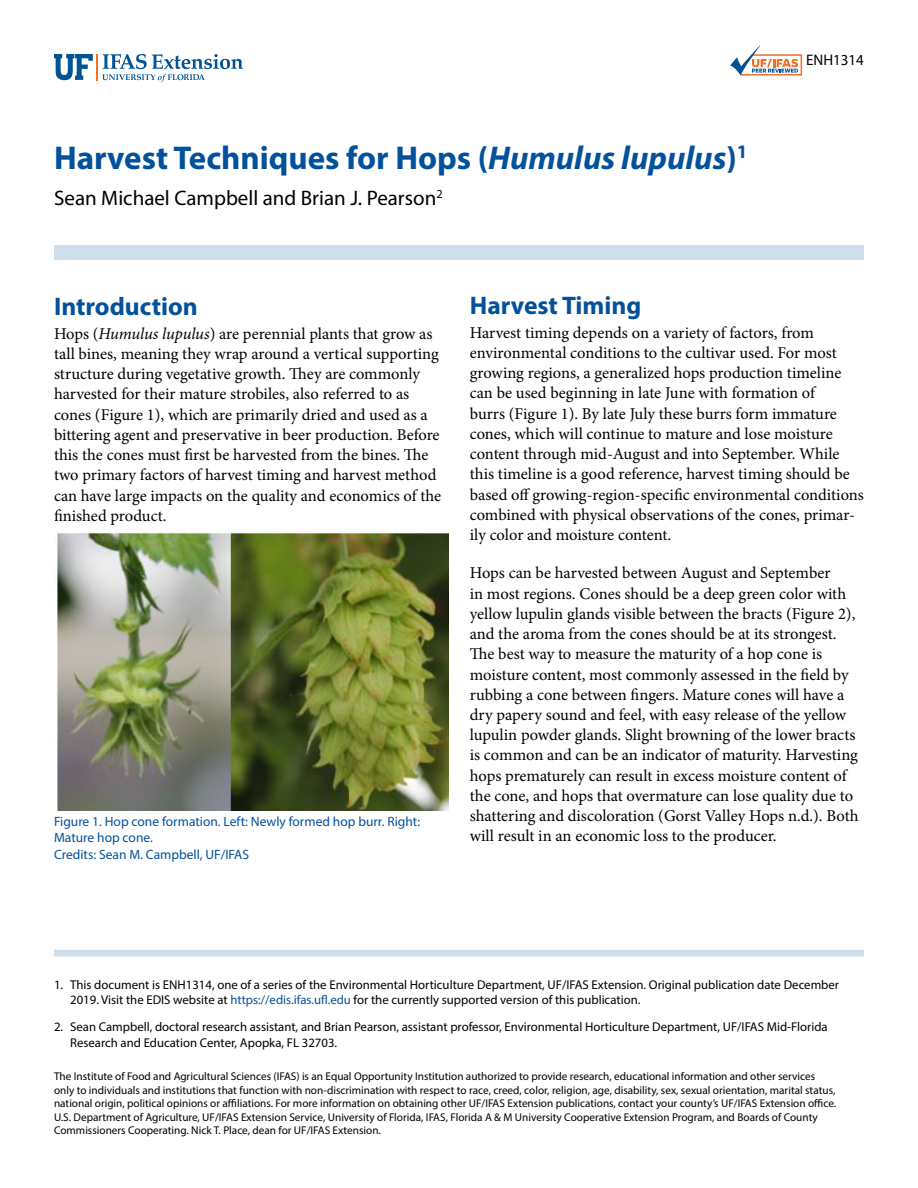
<style>
.page{position:relative;width:918px;height:1188px;background:#fff}
.page>*{position:absolute;margin:0;border:0;box-sizing:border-box;transform-origin:0 0}
.t1{font:700 33px "Myriad Pro";color:#03519a}
.t2{font:700 25.5px "Myriad Pro";color:#03519a}
.t3{font:21px "Myriad Pro";color:#000}
.t4{font:16.5px/20.2px "Minion Pro";letter-spacing:-.005em;color:#000}
.t5{font:15.3px "Myriad Pro";color:#000}
.t6{font:13.5px/16.5px "Myriad Pro";color:#03519a}
.t7{font:12.75px/15.3px "Myriad Pro";color:#000}
.t8{font:11.25px/13.5px "Myriad Pro";color:#000}
.s1{font-style:italic}
.s2{color:#03519a}
</style>
<div class="page">
<svg style="left:54px;top:54px;width:189px;height:28px"></svg>
<div style="left:54px;top:245px;width:810px;height:15px;background:#d0ddea"></div>
<div style="left:54px;top:950px;width:810px;height:7px;background:#d0ddea"></div>
<img style="left:55px;top:532px;width:393px;height:278px">
<svg style="left:730px;top:46px;width:72px;height:30px"></svg>
<h1 class="t1" style="left:54px;top:136px;width:695px">Harvest Techniques for Hops (<span class="s1">Humulus lupulus</span>)<sup>1</sup></h1>
<p class="t3" style="left:54px;top:185px;width:390px">Sean Michael Campbell and Brian J. Pearson<sup>2</sup></p>
<p class="t5" style="left:806px;top:51px;width:59px">ENH1314</p>
<h2 class="t2" style="left:54px;top:290px;width:145px">Introduction</h2>
<p class="t4" style="left:54px;top:323px;width:389px">Hops (<span class="s1">Humulus lupulus</span>) are perennial plants that grow as tall bines, meaning they wrap around a vertical supporting structure during vegetative growth. They are commonly harvested for their mature strobiles, also referred to as cones (Figure 1), which are primarily dried and used as a bittering agent and preservative in beer production. Before this the cones must first be harvested from the bines. The two primary factors of harvest timing and harvest method can have large impacts on the quality and economics of the finished product.</p>
<p class="t6" style="left:54px;top:813px;width:368px">Figure 1. Hop cone formation. Left: Newly formed hop burr. Right:<br>Mature hop cone.<br>Credits: Sean M. Campbell, UF/IFAS</p>
<h2 class="t2" style="left:470px;top:289px;width:173px">Harvest Timing</h2>
<p class="t4" style="left:470px;top:322px;width:396px">Harvest timing depends on a variety of factors, from environmental conditions to the cultivar used. For most growing regions, a generalized hops production timeline can be used beginning in late June with formation of<br>burrs (Figure 1). By late July these burrs form immature cones, which will continue to mature and lose moisture content through mid-August and into September. While this timeline is a good reference, harvest timing should be based off growing-region-specific environmental conditions combined with physical observations of the cones, primar&shy;ily color and moisture content.</p>
<p class="t4" style="left:470px;top:563px;width:390px">Hops can be harvested between August and September<br>in most regions. Cones should be a deep green color with yellow lupulin glands visible between the bracts (Figure 2), and the aroma from the cones should be at its strongest.<br>The best way to measure the maturity of a hop cone is moisture content, most commonly assessed in the field by rubbing a cone between fingers. Mature cones will have a dry papery sound and feel, with easy release of the yellow lupulin powder glands. Slight browning of the lower bracts is common and can be an indicator of maturity. Harvesting hops prematurely can result in excess moisture content of the cone, and hops that overmature can lose quality due to shattering and discoloration (Gorst Valley Hops n.d.). Both will result in an economic loss to the producer.</p>
<p class="t7" style="left:70px;top:977px;width:770px;text-indent:-16px">1. This document is ENH1314, one of a series of the Environmental Horticulture Department, UF/IFAS Extension. Original publication date December<br>2019. Visit the EDIS website at <span class="s2">https://edis.ifas.ufl.edu</span> for the currently supported version of this publication.</p>
<p class="t7" style="left:70px;top:1019px;width:759px;text-indent:-16px">2. Sean Campbell, doctoral research assistant, and Brian Pearson, assistant professor, Environmental Horticulture Department, UF/IFAS Mid-Florida<br>Research and Education Center, Apopka, FL 32703.</p>
<p class="t8" style="left:54px;top:1069px;width:784px">The Institute of Food and Agricultural Sciences (IFAS) is an Equal Opportunity Institution authorized to provide research, educational information and other services only to individuals and institutions that function with non-discrimination with respect to race, creed, color, religion, age, disability, sex, sexual orientation, marital status, national origin, political opinions or affiliations. For more information on obtaining other UF/IFAS Extension publications, contact your county’s UF/IFAS Extension office.<br>U.S. Department of Agriculture, UF/IFAS Extension Service, University of Florida, IFAS, Florida A &amp; M University Cooperative Extension Program, and Boards of County Commissioners Cooperating. Nick T. Place, dean for UF/IFAS Extension.</p>
</div>
